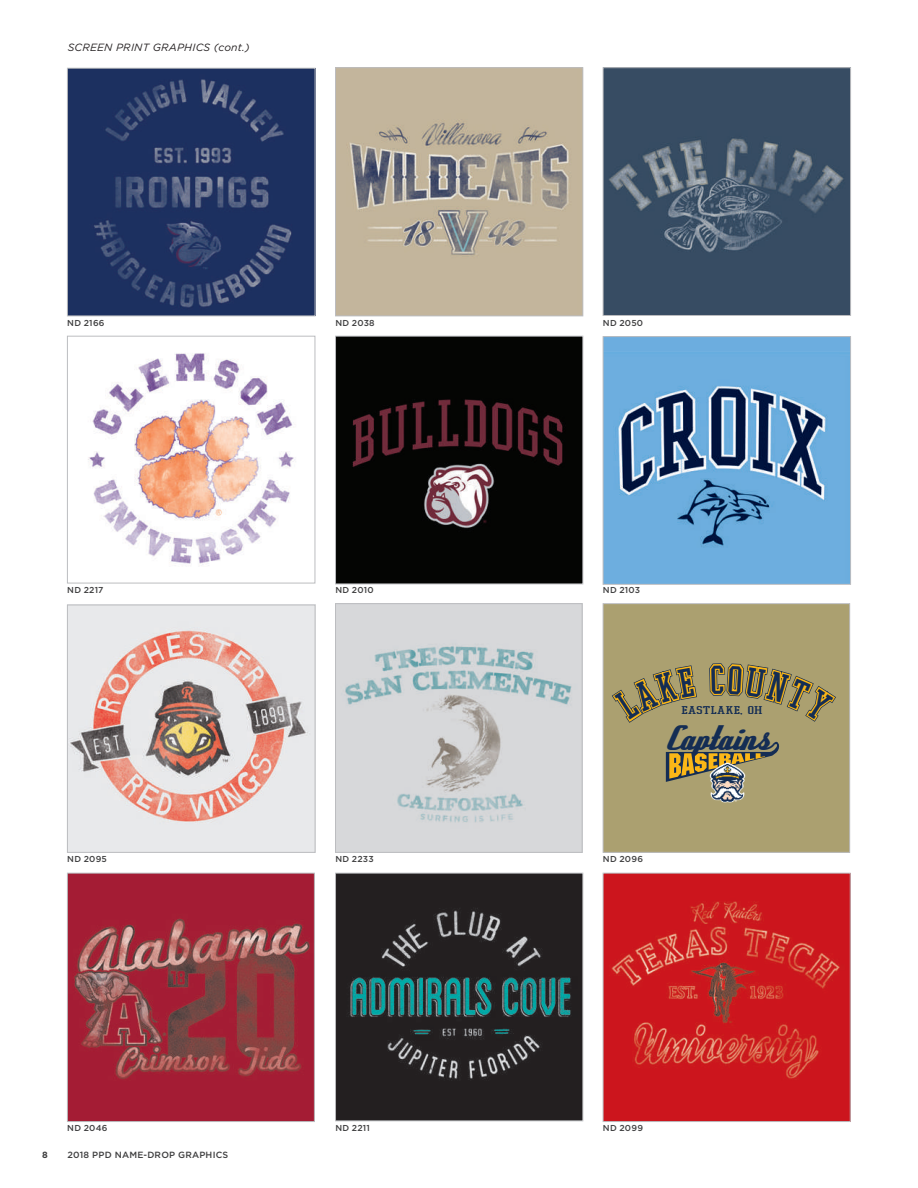
<style>
.page{position:relative;width:918px;height:1188px;background:#fff}
.page>*{position:absolute;margin:0;border:0;box-sizing:border-box;transform-origin:0 0}
.t1{font:37.8px "Deftone Stylus";color:#142d54}
.t2{font:italic 10.5px "Gotham HTF";letter-spacing:.02em;color:#231f20}
.t3{font:9.45px "Ivy League";letter-spacing:.025em;color:#142d54;scale:1.55 1}
.t4{font:500 9px "Gotham HTF";letter-spacing:.02em;color:#3e3e3f}
.t5{font:700 9px "Gotham HTF";color:#3e3e3f}
.t6{font:500 8.7px "Gotham HTF";letter-spacing:.035em;color:#3e3e3f}
</style>
<div class="page">
<img style="left:337px;top:70px;width:244px;height:244px">
<div style="left:335px;top:68px;width:248px;height:248px;border:1px solid #bcbdc0"></div>
<img style="left:88px;top:353px;width:207px;height:212px">
<div style="left:67px;top:336px;width:248px;height:247px;border:1px solid #bcbdc0"></div>
<img style="left:337px;top:338px;width:244px;height:244px">
<div style="left:603px;top:604px;width:247px;height:248px;background:#aba070"></div>
<svg style="left:666px;top:741px;width:114px;height:41px"></svg>
<img style="left:707px;top:762px;width:41px;height:41px">
<div style="left:603px;top:603px;width:247px;height:250px;border:1px solid #bcbdc0"></div>
<img style="left:69px;top:875px;width:244px;height:245px">
<div style="left:67px;top:873px;width:248px;height:249px;border:1px solid #bcbdc0"></div>
<img style="left:605px;top:875px;width:243px;height:245px">
<div style="left:603px;top:873px;width:247px;height:249px;border:1px solid #bcbdc0"></div>
<img style="left:69px;top:70px;width:244px;height:244px">
<div style="left:67px;top:68px;width:248px;height:248px;border:1px solid #bcbdc0"></div>
<img style="left:605px;top:70px;width:244px;height:244px">
<div style="left:603px;top:68px;width:248px;height:248px;border:1px solid #bcbdc0"></div>
<img style="left:69px;top:607px;width:244px;height:244px">
<div style="left:67px;top:605px;width:248px;height:248px;border:1px solid #bcbdc0"></div>
<img style="left:337px;top:605px;width:243px;height:246px">
<div style="left:335px;top:603px;width:247px;height:250px;border:1px solid #bcbdc0"></div>
<img style="left:337px;top:875px;width:244px;height:244px">
<div style="left:335px;top:873px;width:248px;height:248px;border:1px solid #bcbdc0"></div>
<div style="left:603px;top:337px;width:248px;height:247px;background:#6caddf"></div>
<img style="left:615px;top:386px;width:212px;height:161px">
<div style="left:603px;top:336px;width:248px;height:249px;border:1px solid #bcbdc0"></div>
<svg style="left:612px;top:665px;width:85px;height:58px"></svg>
<svg style="left:709px;top:663px;width:127px;height:59px"></svg>
<p class="t2" style="left:68px;top:41px;width:184px">SCREEN PRINT GRAPHICS (cont.)</p>
<p class="t6" style="left:67px;top:318px;width:39px">ND 2166</p>
<p class="t6" style="left:335px;top:318px;width:41px">ND 2038</p>
<p class="t6" style="left:603px;top:318px;width:42px">ND 2050</p>
<p class="t6" style="left:67px;top:585px;width:38px">ND 2217</p>
<p class="t6" style="left:67px;top:854px;width:41px">ND 2095</p>
<p class="t6" style="left:335px;top:585px;width:40px">ND 2010</p>
<p class="t6" style="left:603px;top:585px;width:39px">ND 2103</p>
<p class="t6" style="left:335px;top:854px;width:40px">ND 2233</p>
<p class="t3" style="left:681px;top:705px;width:54px">EASTLAKE, OH</p>
<h1 class="t1" style="left:664px;top:720px;width:105px">Captains</h1>
<p class="t6" style="left:603px;top:854px;width:42px">ND 2096</p>
<p class="t6" style="left:67px;top:1123px;width:42px">ND 2046</p>
<p class="t5" style="left:42px;top:1149px;width:7px">8</p>
<p class="t4" style="left:67px;top:1150px;width:162px">2018 PPD NAME-DROP GRAPHICS</p>
<p class="t6" style="left:335px;top:1123px;width:36px">ND 2211</p>
<p class="t6" style="left:603px;top:1123px;width:42px">ND 2099</p>
</div>
